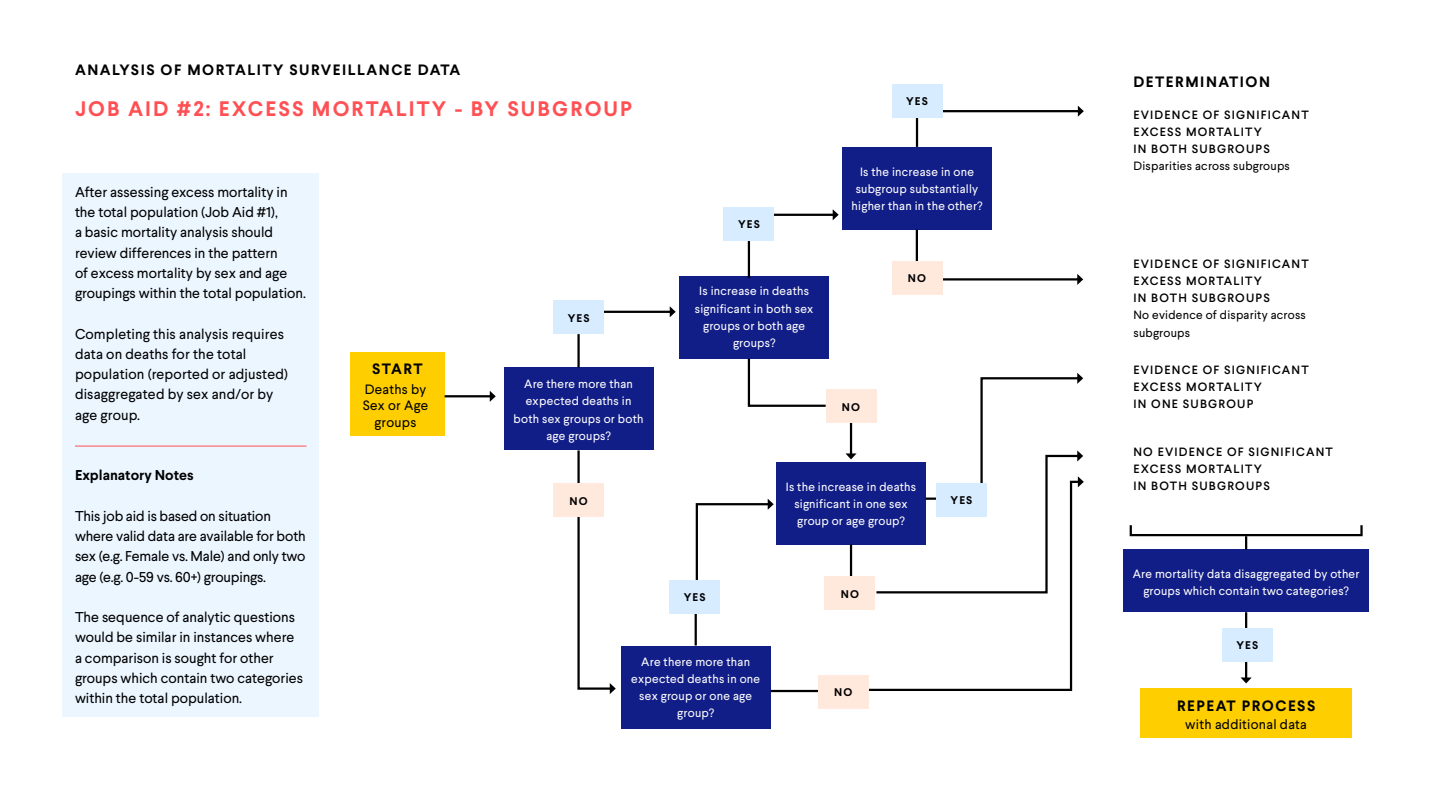
<style>
.page{position:relative;width:1440px;height:810px;background:#fff}
.page>*{position:absolute;margin:0;border:0;box-sizing:border-box;transform-origin:0 0}
.t1{font:700 21px "Larsseit";letter-spacing:.1em;color:#ff5054}
.t2{font:700 15px "Larsseit";letter-spacing:.1em;color:#000}
.t3{font:14.25px/20.2px "Larsseit";color:#000}
.t4{font:700 14.25px "Larsseit";color:#000}
.t5{font:13.5px/16.5px "Larsseit";letter-spacing:.02em;color:#000;text-align:center}
.t6{font:12px/17.2px "Larsseit";letter-spacing:.02em;color:#fff;text-align:center}
.t7{font:500 12px/17.2px "Larsseit";letter-spacing:.1em;color:#000}
.t8{font:12px/17.2px "Larsseit";letter-spacing:.02em;color:#000}
.t9{font:700 11.18px "Larsseit";letter-spacing:.1em;color:#000}
</style>
<div class="page">
<div style="left:63px;top:173px;width:256px;height:544px;background:#ecf6ff"></div>
<div style="left:504px;top:367px;width:149px;height:83px;background:#121e87"></div>
<div style="left:621px;top:646px;width:149px;height:82px;background:#121e87"></div>
<div style="left:776px;top:462px;width:150px;height:82px;background:#121e87"></div>
<div style="left:1124px;top:550px;width:245px;height:62px;background:#121e87"></div>
<div style="left:680px;top:276px;width:149px;height:83px;background:#121e87"></div>
<div style="left:842px;top:147px;width:150px;height:83px;background:#121e87"></div>
<div style="left:350px;top:352px;width:95px;height:83px;background:#fece00"></div>
<div style="left:1140px;top:689px;width:212px;height:49px;background:#fece00"></div>
<hr style="left:445px;top:395px;width:47px;height:2px;background:#000">
<svg style="left:490px;top:391px;width:6px;height:11px"></svg>
<hr style="left:604px;top:311px;width:68px;height:2px;background:#000">
<svg style="left:670px;top:306px;width:6px;height:11px"></svg>
<hr style="left:774px;top:214px;width:61px;height:2px;background:#000">
<svg style="left:833px;top:209px;width:6px;height:11px"></svg>
<hr style="left:942px;top:278px;width:137px;height:3px;background:#000">
<svg style="left:1077px;top:274px;width:6px;height:11px"></svg>
<hr style="left:943px;top:110px;width:137px;height:2px;background:#000">
<svg style="left:1078px;top:106px;width:6px;height:11px"></svg>
<svg style="left:1241px;top:662px;width:11px;height:21px"></svg>
<hr style="left:577px;top:450px;width:3px;height:34px;background:#000">
<hr style="left:916px;top:230px;width:2px;height:32px;background:#000">
<hr style="left:577px;top:334px;width:3px;height:33px;background:#000">
<hr style="left:850px;top:544px;width:2px;height:33px;background:#000">
<hr style="left:748px;top:240px;width:2px;height:38px;background:#000">
<hr style="left:850px;top:423px;width:2px;height:33px;background:#000">
<svg style="left:845px;top:453px;width:12px;height:6px"></svg>
<hr style="left:695px;top:612px;width:2px;height:33px;background:#000">
<hr style="left:771px;top:690px;width:47px;height:2px;background:#000">
<svg style="left:1245px;top:536px;width:2px;height:14px"></svg>
<svg style="left:1245px;top:612px;width:2px;height:16px"></svg>
<hr style="left:916px;top:117px;width:2px;height:30px;background:#000">
<div style="left:1130px;top:524px;width:233px;height:12px;border:2px solid #000"></div>
<hr style="left:75px;top:446px;width:232px;height:1px;background:#ff5054">
<svg style="left:577px;top:517px;width:39px;height:177px"></svg>
<svg style="left:747px;top:358px;width:81px;height:49px"></svg>
<svg style="left:695px;top:499px;width:79px;height:81px"></svg>
<svg style="left:867px;top:373px;width:217px;height:318px"></svg>
<div style="left:553px;top:301px;width:51px;height:33px;background:#d8ecff"></div>
<div style="left:724px;top:207px;width:50px;height:33px;background:#d8ecff"></div>
<div style="left:1222px;top:628px;width:51px;height:34px;background:#d8ecff"></div>
<div style="left:936px;top:483px;width:51px;height:33px;background:#d8ecff"></div>
<div style="left:669px;top:580px;width:51px;height:33px;background:#d8ecff"></div>
<div style="left:892px;top:84px;width:50px;height:33px;background:#d8ecff"></div>
<div style="left:553px;top:484px;width:51px;height:33px;background:#ffe9dd"></div>
<div style="left:825px;top:577px;width:50px;height:33px;background:#ffe9dd"></div>
<div style="left:826px;top:390px;width:50px;height:33px;background:#ffe9dd"></div>
<div style="left:892px;top:261px;width:50px;height:34px;background:#ffe9dd"></div>
<div style="left:818px;top:676px;width:51px;height:33px;background:#ffe9dd"></div>
<p class="t2" style="left:75px;top:60px;width:387px">ANALYSIS OF MORTALITY SURVEILLANCE DATA</p>
<h1 class="t1" style="left:75px;top:95px;width:559px">JOB AID #2: EXCESS MORTALITY - BY SUBGROUP</h1>
<p class="t3" style="left:75px;top:182px;width:232px">After assessing excess mortality in the total population (Job Aid #1),<br>a basic mortality analysis should review differences in the pattern<br>of excess mortality by sex and age groupings within the total population.</p>
<p class="t3" style="left:75px;top:323px;width:215px">Completing this analysis requires data on deaths for the total population (reported or adjusted) disaggregated by sex and/or by age group.</p>
<p class="t2" style="left:372px;top:359px;width:52px">START</p>
<p class="t5" style="left:363px;top:381px;width:67px">Deaths by<br>Sex or Age groups</p>
<p class="t9" style="left:568px;top:311px;width:23px">YES</p>
<p class="t6" style="left:514px;top:375px;width:132px">Are there more than expected deaths in both sex groups or both age groups?</p>
<p class="t9" style="left:738px;top:217px;width:23px">YES</p>
<p class="t6" style="left:695px;top:283px;width:120px">Is increase in deaths significant in both sex groups or both age groups?</p>
<p class="t9" style="left:906px;top:94px;width:23px">YES</p>
<p class="t6" style="left:852px;top:163px;width:132px">Is the increase in one subgroup substantially higher than in the other?</p>
<p class="t9" style="left:842px;top:400px;width:20px">NO</p>
<p class="t9" style="left:908px;top:271px;width:20px">NO</p>
<p class="t4" style="left:75px;top:466px;width:120px">Explanatory Notes</p>
<p class="t3" style="left:75px;top:506px;width:232px">This job aid is based on situation where valid data are available for both sex (e.g. Female vs. Male) and only two age (e.g. 0-59 vs. 60+) groupings.</p>
<p class="t3" style="left:75px;top:607px;width:230px">The sequence of analytic questions would be similar in instances where a comparison is sought for other groups which contain two categories within the total population.</p>
<p class="t9" style="left:569px;top:494px;width:20px">NO</p>
<p class="t9" style="left:684px;top:590px;width:23px">YES</p>
<p class="t6" style="left:631px;top:653px;width:131px">Are there more than expected deaths in one sex group or one age group?</p>
<p class="t6" style="left:786px;top:478px;width:132px">Is the increase in deaths significant in one sex group or age group?</p>
<p class="t9" style="left:841px;top:587px;width:20px">NO</p>
<p class="t9" style="left:834px;top:685px;width:20px">NO</p>
<p class="t9" style="left:951px;top:493px;width:23px">YES</p>
<p class="t2" style="left:1133px;top:72px;width:138px">DETERMINATION</p>
<p class="t7" style="left:1133px;top:106px;width:177px">EVIDENCE OF SIGNIFICANT<br>EXCESS MORTALITY<br>IN BOTH SUBGROUPS</p>
<p class="t8" style="left:1133px;top:158px;width:158px">Disparities across subgroups</p>
<p class="t7" style="left:1133px;top:255px;width:177px">EVIDENCE OF SIGNIFICANT<br>EXCESS MORTALITY<br>IN BOTH SUBGROUPS</p>
<p class="t8" style="left:1133px;top:307px;width:174px">No evidence of disparity across subgroups</p>
<p class="t7" style="left:1133px;top:361px;width:177px">EVIDENCE OF SIGNIFICANT<br>EXCESS MORTALITY<br>IN ONE SUBGROUP</p>
<p class="t7" style="left:1133px;top:443px;width:201px">NO EVIDENCE OF SIGNIFICANT<br>EXCESS MORTALITY<br>IN BOTH SUBGROUPS</p>
<p class="t6" style="left:1133px;top:565px;width:228px">Are mortality data disaggregated by other groups which contain two categories?</p>
<p class="t9" style="left:1236px;top:638px;width:23px">YES</p>
<p class="t2" style="left:1177px;top:696px;width:140px">REPEAT PROCESS</p>
<p class="t5" style="left:1185px;top:716px;width:123px">with additional data</p>
</div>
